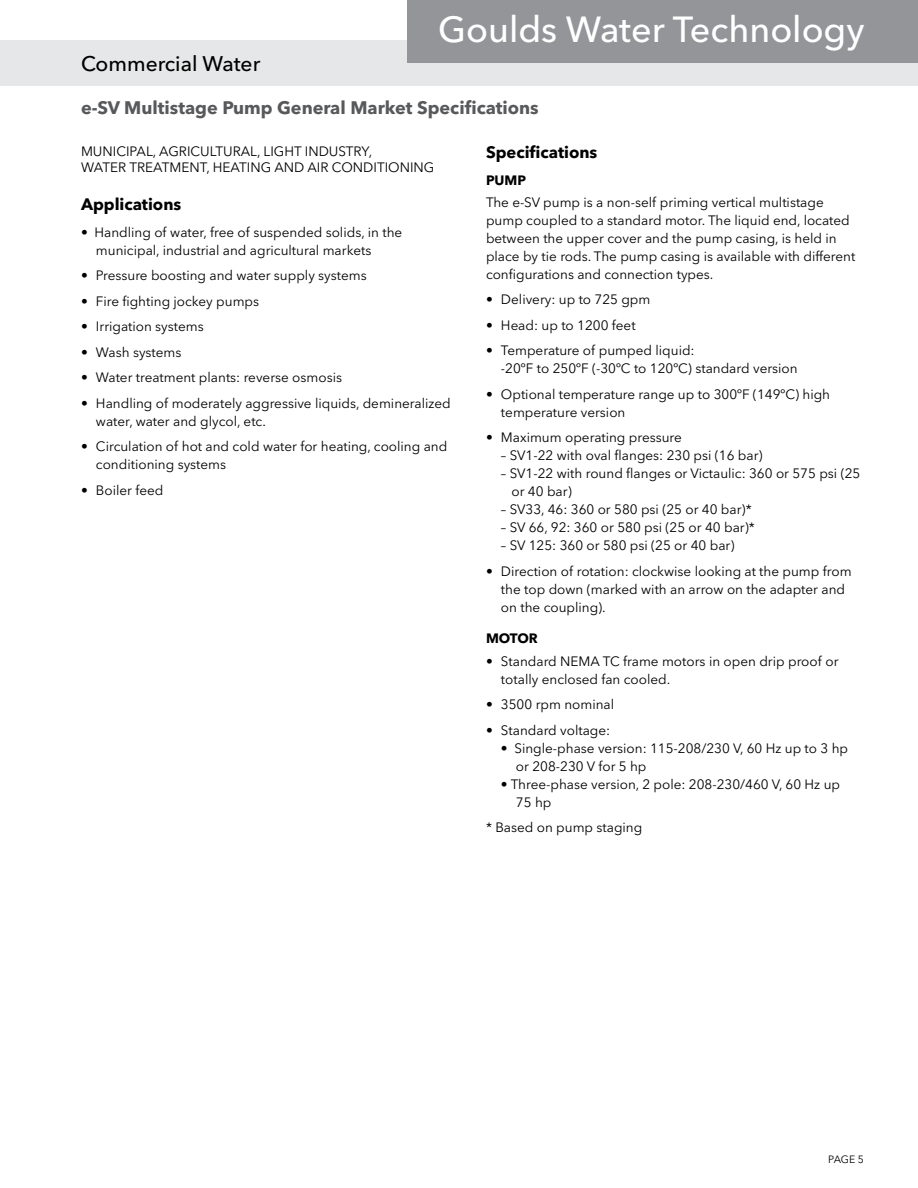
<style>
.page{position:relative;width:918px;height:1188px;background:#fff}
.page>*{position:absolute;margin:0;border:0;box-sizing:border-box;transform-origin:0 0}
.t1{font:500 36px "Avenir Next LT Pro";color:#fff}
.t2{font:500 21px "Avenir Next LT Pro";color:#000}
.t3{font:700 18px "Avenir Next LT Pro";color:#58595b}
.t4{font:700 16.5px "Avenir Next LT Pro";color:#000}
.t5{font:13.5px/18px "Avenir Next LT Pro";color:#000}
.t6{font:700 13.5px "Avenir Next LT Pro";color:#000}
.t7{font:10.5px "Avenir Next LT Pro";color:#000}
</style>
<div class="page">
<div style="left:0;top:40px;width:918px;height:46px;background:#e6e7e8"></div>
<hr style="left:0;top:0;width:1px;height:63px;background:#939598">
<div style="left:407px;top:0;width:511px;height:63px;background:#939598"></div>
<h2 class="t2" style="left:81px;top:51px;width:181px">Commercial Water</h2>
<h1 class="t1" style="left:438px;top:8px;width:428px">Goulds Water Technology</h1>
<h3 class="t3" style="left:81px;top:97px;width:459px">e-SV Multistage Pump General Market Specifications</h3>
<p class="t5" style="left:81px;top:143px;width:355px;line-height:16.2px">MUNICIPAL, AGRICULTURAL, LIGHT INDUSTRY,<br>WATER TREATMENT, HEATING AND AIR CONDITIONING</p>
<p class="t4" style="left:81px;top:194px;width:102px">Applications</p>
<p class="t5" style="left:96px;top:223px;width:308px;text-indent:-15px">• Handling of water, free of suspended solids, in the municipal, industrial and agricultural markets</p>
<p class="t5" style="left:81px;top:267px;width:287px">• Pressure boosting and water supply systems</p>
<p class="t5" style="left:81px;top:292px;width:180px">• Fire fighting jockey pumps</p>
<p class="t5" style="left:81px;top:318px;width:124px">• Irrigation systems</p>
<p class="t5" style="left:81px;top:343px;width:102px">• Wash systems</p>
<p class="t5" style="left:81px;top:369px;width:263px">• Water treatment plants: reverse osmosis</p>
<p class="t5" style="left:96px;top:394px;width:356px;text-indent:-15px">• Handling of moderately aggressive liquids, demineralized water, water and glycol, etc.</p>
<p class="t5" style="left:96px;top:438px;width:353px;text-indent:-15px">• Circulation of hot and cold water for heating, cooling and conditioning systems</p>
<p class="t5" style="left:81px;top:481px;width:84px">• Boiler feed</p>
<p class="t4" style="left:486px;top:142px;width:113px">Specifications</p>
<p class="t6" style="left:486px;top:172px;width:42px">PUMP</p>
<p class="t5" style="left:486px;top:194px;width:371px">The e-SV pump is a non-self priming vertical multistage pump coupled to a standard motor. The liquid end, located between the upper cover and the pump casing, is held in place by tie rods. The pump casing is available with different configurations and connection types.</p>
<p class="t5" style="left:486px;top:291px;width:166px">• Delivery: up to 725 gpm</p>
<p class="t5" style="left:486px;top:316px;width:151px">• Head: up to 1200 feet</p>
<p class="t5" style="left:501px;top:342px;width:298px;text-indent:-15px">• Temperature of pumped liquid:<br>-20ºF to 250ºF (-30ºC to 120ºC) standard version</p>
<p class="t5" style="left:501px;top:385px;width:331px;text-indent:-15px">• Optional temperature range up to 300ºF (149ºC) high temperature version</p>
<p class="t5" style="left:486px;top:429px;width:197px">• Maximum operating pressure</p>
<p class="t5" style="left:501px;top:447px;width:263px">– SV1-22 with oval flanges: 230 psi (16 bar)</p>
<p class="t5" style="left:512px;top:465px;width:350px;text-indent:-11px">– SV1-22 with round flanges or Victaulic: 360 or 575 psi (25 or 40 bar)</p>
<p class="t5" style="left:501px;top:500px;width:252px">– SV33, 46: 360 or 580 psi (25 or 40 bar)*</p>
<p class="t5" style="left:501px;top:518px;width:255px">– SV 66, 92: 360 or 580 psi (25 or 40 bar)*</p>
<p class="t5" style="left:501px;top:536px;width:235px">– SV 125: 360 or 580 psi (25 or 40 bar)</p>
<p class="t5" style="left:501px;top:562px;width:352px;text-indent:-15px">• Direction of rotation: clockwise looking at the pump from the top down (marked with an arrow on the adapter and on the coupling).</p>
<p class="t6" style="left:486px;top:630px;width:53px">MOTOR</p>
<p class="t5" style="left:501px;top:652px;width:339px;text-indent:-15px">• Standard NEMA TC frame motors in open drip proof or totally enclosed fan cooled.</p>
<p class="t5" style="left:486px;top:695px;width:130px">• 3500 rpm nominal</p>
<p class="t5" style="left:486px;top:721px;width:126px">• Standard voltage:</p>
<p class="t5" style="left:516px;top:739px;width:334px;text-indent:-15px">• Single-phase version: 115-208/230 V, 60 Hz up to 3 hp or 208-230 V for 5 hp</p>
<p class="t5" style="left:516px;top:775px;width:326px;text-indent:-15px">• Three-phase version, 2 pole: 208-230/460 V, 60 Hz up<br>75 hp</p>
<p class="t5" style="left:486px;top:818px;width:158px">* Based on pump staging</p>
<p class="t7" style="left:828px;top:1153px;width:37px">PAGE 5</p>
</div>
